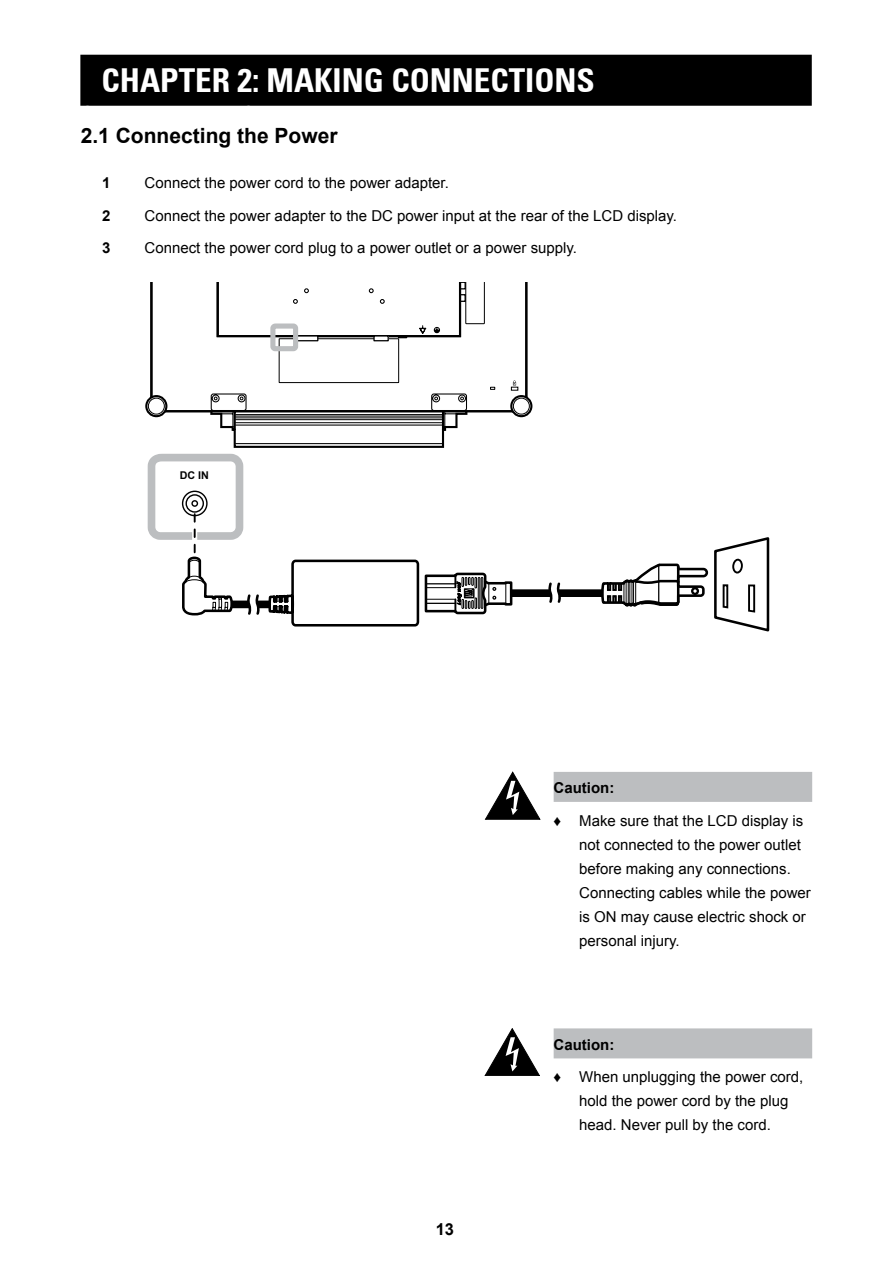
<style>
.page{position:relative;width:893px;height:1263px;background:#fff}
.page>*{position:absolute;margin:0;border:0;box-sizing:border-box;transform-origin:0 0}
.t1{font:700 condensed 33px "Univers 67";color:#fff}
.t2{font:700 21px "Arial";color:#000}
.t3{font:700 16.5px "Arial";color:#000}
.t4{font:15px/24px "Arial";color:#000}
.t5{font:700 15px "Arial";color:#000}
.t6{font:700 10.8px "Arial";color:#000}
.s1{font-weight:700}
</style>
<div class="page">
<div style="left:81px;top:55px;width:730px;height:50px;background:#000"></div>
<div style="left:80px;top:55px;width:732px;height:51px;border:2px solid #000"></div>
<div style="left:512px;top:589px;width:90px;height:8px;background:#000"></div>
<svg style="left:600px;top:537px;width:169px;height:94px"></svg>
<svg style="left:547px;top:582px;width:16px;height:21px"></svg>
<svg style="left:150px;top:282px;width:377px;height:114px"></svg>
<svg style="left:511px;top:396px;width:20px;height:20px"></svg>
<div style="left:510px;top:395px;width:22px;height:22px;border:2px solid #000;border-radius:50%"></div>
<div style="left:513px;top:398px;width:16px;height:16px;background:#fff;border-radius:50%"></div>
<div style="left:513px;top:398px;width:17px;height:16px;border:1px solid #000;border-radius:50%"></div>
<div style="left:279px;top:338px;width:120px;height:45px;border:1px solid #000"></div>
<svg style="left:217px;top:282px;width:268px;height:60px"></svg>
<svg style="left:145px;top:380px;width:373px;height:247px"></svg>
<div style="left:270px;top:323px;width:28px;height:28px;border:5px solid #bcbec0;border-radius:2px"></div>
<div style="left:554px;top:772px;width:258px;height:30px;background:#bcbec0"></div>
<svg style="left:485px;top:1028px;width:55px;height:48px"></svg>
<div style="left:554px;top:1028px;width:258px;height:30px;background:#bcbec0"></div>
<svg style="left:485px;top:772px;width:56px;height:48px"></svg>
<h1 class="t1" style="left:102px;top:60px;width:495px">CHAPTER 2: MAKING CONNECTIONS</h1>
<h2 class="t2" style="left:81px;top:122px;width:258px">2.1 Connecting the Power</h2>
<p class="t5" style="left:102px;top:173px;width:10px">1</p>
<p class="t4" style="left:145px;top:171px;width:306px">Connect the power cord to the power adapter.</p>
<p class="t5" style="left:102px;top:205px;width:10px">2</p>
<p class="t4" style="left:145px;top:204px;width:534px">Connect the power adapter to the DC power input at the rear of the LCD display.</p>
<p class="t5" style="left:102px;top:238px;width:10px">3</p>
<p class="t4" style="left:145px;top:236px;width:434px">Connect the power cord plug to a power outlet or a power supply.</p>
<p class="t6" style="left:180px;top:468px;width:31px">DC IN</p>
<p class="t3" style="left:436px;top:1218px;width:20px">13</p>
<p class="t4" style="left:554px;top:772px;width:251px;line-height:32.5px"><span class="s1">Caution:<br>♦</span> Make sure that the LCD display is</p>
<p class="t4" style="left:579px;top:833px;width:233px">not connected to the power outlet before making any connections.<br>Connecting cables while the power is ON may cause electric shock or personal injury.</p>
<p class="t4" style="left:554px;top:1028px;width:251px;line-height:32.5px"><span class="s1">Caution:<br>♦</span> When unplugging the power cord,</p>
<p class="t4" style="left:579px;top:1089px;width:211px">hold the power cord by the plug head. Never pull by the cord.</p>
</div>
